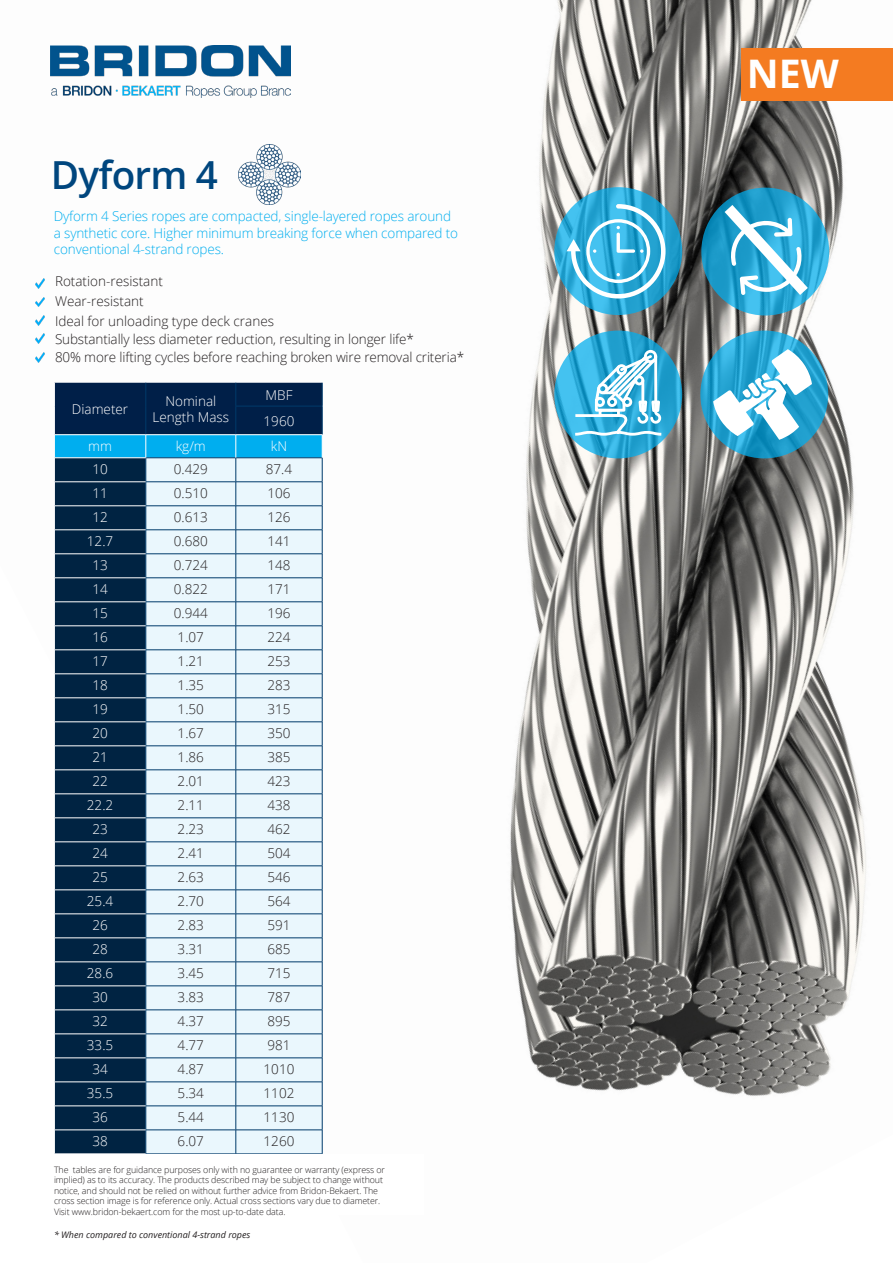
<style>
.page{position:relative;width:893px;height:1263px;background:#fff}
.page>*{position:absolute;margin:0;border:0;box-sizing:border-box;transform-origin:0 0}
.t1{font:700 39.45px "Open Sans";color:#fff}
.t2{font:600 38.7px "Open Sans";letter-spacing:-.02em;color:#00467e}
.t3{font:300 13.5px/18px "Open Sans";color:#231f20}
.t4{font:300 13.5px/16.2px "Open Sans";letter-spacing:-.01em;color:#00aeef}
.t5{font:300 13.5px/16.2px "Open Sans";color:#fff;text-align:center}
.t6{font:italic 9px "Open Sans";color:#231f20}
.t7{font:300 8.85px/10.6px "Open Sans";letter-spacing:-.01em;color:#231f20}
</style>
<div class="page">
<img style="left:35px;top:0;width:832px;height:1096px">
<img style="left:238px;top:144px;width:62px;height:61px">
<svg style="left:36px;top:279px;width:8px;height:10px"></svg>
<svg style="left:36px;top:297px;width:8px;height:10px"></svg>
<svg style="left:36px;top:315px;width:8px;height:10px"></svg>
<svg style="left:54px;top:383px;width:269px;height:771px"></svg>
<img style="left:51px;top:45px;width:239px;height:53px">
<svg style="left:36px;top:352px;width:8px;height:10px"></svg>
<svg style="left:36px;top:334px;width:8px;height:10px"></svg>
<div style="left:742px;top:48px;width:151px;height:53px;background:#f47b21"></div>
<svg style="left:554px;top:187px;width:128px;height:128px;fill:#23a1d0"></svg>
<svg style="left:701px;top:188px;width:128px;height:127px"></svg>
<svg style="left:554px;top:331px;width:128px;height:127px"></svg>
<svg style="left:700px;top:331px;width:128px;height:127px"></svg>
<svg style="left:714px;top:194px;width:105px;height:112px"></svg>
<svg style="left:713px;top:349px;width:99px;height:91px"></svg>
<svg style="left:567px;top:204px;width:98px;height:233px"></svg>
<div style="left:599px;top:409px;width:21px;height:8px;border:3px solid #fff"></div>
<p class="t2" style="left:51px;top:148px;width:169px">Dyform 4</p>
<p class="t4" style="left:54px;top:208px;width:406px">Dyform 4 Series ropes are compacted, single-layered ropes around a synthetic core. Higher minimum breaking force when compared to conventional 4-strand ropes.</p>
<p class="t3" style="left:55px;top:272px;width:109px">Rotation-resistant</p>
<p class="t3" style="left:55px;top:292px;width:90px">Wear-resistant</p>
<p class="t3" style="left:55px;top:311px;width:221px">Ideal for unloading type deck cranes</p>
<p class="t3" style="left:55px;top:330px;width:411px">Substantially less diameter reduction, resulting in longer life*<br>80% more lifting cycles before reaching broken wire removal criteria*</p>
<p class="t5" style="left:72px;top:400px;width:58px">Diameter</p>
<p class="t5" style="left:152px;top:392px;width:78px">Nominal<br>Length Mass</p>
<p class="t5" style="left:266px;top:386px;width:28px">MBF</p>
<p class="t5" style="left:264px;top:412px;width:32px">1960</p>
<p class="t5" style="left:88px;top:438px;width:25px">mm</p>
<p class="t5" style="left:176px;top:438px;width:32px">kg/m</p>
<p class="t5" style="left:271px;top:438px;width:18px">kN</p>
<p class="t5" style="left:92px;top:461px;width:17px">10</p>
<p class="t3" style="left:174px;top:460px;width:36px">0.429</p>
<p class="t3" style="left:266px;top:460px;width:28px">87.4</p>
<p class="t5" style="left:92px;top:485px;width:17px">11</p>
<p class="t3" style="left:174px;top:484px;width:36px">0.510</p>
<p class="t3" style="left:267px;top:484px;width:25px">106</p>
<p class="t5" style="left:92px;top:509px;width:17px">12</p>
<p class="t3" style="left:174px;top:508px;width:36px">0.613</p>
<p class="t3" style="left:267px;top:508px;width:25px">126</p>
<p class="t5" style="left:87px;top:533px;width:28px">12.7</p>
<p class="t3" style="left:174px;top:532px;width:36px">0.680</p>
<p class="t3" style="left:267px;top:532px;width:25px">141</p>
<p class="t5" style="left:92px;top:557px;width:17px">13</p>
<p class="t3" style="left:174px;top:556px;width:36px">0.724</p>
<p class="t3" style="left:267px;top:556px;width:25px">148</p>
<p class="t5" style="left:92px;top:581px;width:17px">14</p>
<p class="t3" style="left:174px;top:580px;width:36px">0.822</p>
<p class="t3" style="left:267px;top:580px;width:25px">171</p>
<p class="t5" style="left:92px;top:605px;width:17px">15</p>
<p class="t3" style="left:174px;top:604px;width:36px">0.944</p>
<p class="t3" style="left:267px;top:604px;width:25px">196</p>
<p class="t5" style="left:92px;top:629px;width:17px">16</p>
<p class="t3" style="left:178px;top:628px;width:28px">1.07</p>
<p class="t3" style="left:267px;top:628px;width:25px">224</p>
<p class="t5" style="left:92px;top:653px;width:17px">17</p>
<p class="t3" style="left:178px;top:652px;width:28px">1.21</p>
<p class="t3" style="left:267px;top:652px;width:25px">253</p>
<p class="t5" style="left:92px;top:677px;width:17px">18</p>
<p class="t3" style="left:178px;top:676px;width:28px">1.35</p>
<p class="t3" style="left:267px;top:676px;width:25px">283</p>
<p class="t5" style="left:92px;top:701px;width:17px">19</p>
<p class="t3" style="left:178px;top:700px;width:28px">1.50</p>
<p class="t3" style="left:267px;top:700px;width:25px">315</p>
<p class="t5" style="left:92px;top:725px;width:17px">20</p>
<p class="t3" style="left:178px;top:724px;width:28px">1.67</p>
<p class="t3" style="left:267px;top:724px;width:25px">350</p>
<p class="t5" style="left:92px;top:749px;width:17px">21</p>
<p class="t3" style="left:178px;top:748px;width:28px">1.86</p>
<p class="t3" style="left:267px;top:748px;width:25px">385</p>
<p class="t5" style="left:92px;top:773px;width:17px">22</p>
<p class="t3" style="left:178px;top:772px;width:28px">2.01</p>
<p class="t3" style="left:267px;top:772px;width:25px">423</p>
<p class="t5" style="left:87px;top:797px;width:28px">22.2</p>
<p class="t3" style="left:178px;top:796px;width:28px">2.11</p>
<p class="t3" style="left:267px;top:796px;width:25px">438</p>
<p class="t5" style="left:92px;top:821px;width:17px">23</p>
<p class="t3" style="left:178px;top:820px;width:28px">2.23</p>
<p class="t3" style="left:267px;top:820px;width:25px">462</p>
<p class="t5" style="left:92px;top:845px;width:17px">24</p>
<p class="t3" style="left:178px;top:844px;width:28px">2.41</p>
<p class="t3" style="left:267px;top:844px;width:25px">504</p>
<p class="t5" style="left:92px;top:869px;width:17px">25</p>
<p class="t3" style="left:178px;top:868px;width:28px">2.63</p>
<p class="t3" style="left:267px;top:868px;width:25px">546</p>
<p class="t5" style="left:87px;top:893px;width:28px">25.4</p>
<p class="t3" style="left:178px;top:892px;width:28px">2.70</p>
<p class="t3" style="left:267px;top:892px;width:25px">564</p>
<p class="t5" style="left:92px;top:917px;width:17px">26</p>
<p class="t3" style="left:178px;top:916px;width:28px">2.83</p>
<p class="t3" style="left:267px;top:916px;width:25px">591</p>
<p class="t5" style="left:92px;top:941px;width:17px">28</p>
<p class="t3" style="left:178px;top:940px;width:28px">3.31</p>
<p class="t3" style="left:267px;top:940px;width:25px">685</p>
<p class="t5" style="left:87px;top:965px;width:28px">28.6</p>
<p class="t3" style="left:178px;top:964px;width:28px">3.45</p>
<p class="t3" style="left:267px;top:964px;width:25px">715</p>
<p class="t5" style="left:92px;top:989px;width:17px">30</p>
<p class="t3" style="left:178px;top:988px;width:28px">3.83</p>
<p class="t3" style="left:267px;top:988px;width:25px">787</p>
<p class="t5" style="left:92px;top:1013px;width:17px">32</p>
<p class="t3" style="left:178px;top:1012px;width:28px">4.37</p>
<p class="t3" style="left:267px;top:1012px;width:25px">895</p>
<p class="t5" style="left:87px;top:1037px;width:28px">33.5</p>
<p class="t3" style="left:178px;top:1036px;width:28px">4.77</p>
<p class="t3" style="left:267px;top:1036px;width:25px">981</p>
<p class="t5" style="left:92px;top:1061px;width:17px">34</p>
<p class="t3" style="left:178px;top:1060px;width:28px">4.87</p>
<p class="t3" style="left:264px;top:1060px;width:32px">1010</p>
<p class="t5" style="left:87px;top:1085px;width:28px">35.5</p>
<p class="t3" style="left:178px;top:1084px;width:28px">5.34</p>
<p class="t3" style="left:264px;top:1084px;width:32px">1102</p>
<p class="t5" style="left:92px;top:1109px;width:17px">36</p>
<p class="t3" style="left:178px;top:1108px;width:28px">5.44</p>
<p class="t3" style="left:264px;top:1108px;width:32px">1130</p>
<p class="t5" style="left:92px;top:1133px;width:17px">38</p>
<p class="t3" style="left:178px;top:1132px;width:28px">6.07</p>
<p class="t3" style="left:264px;top:1132px;width:32px">1260</p>
<p class="t7" style="left:54px;top:1164px;width:333px">The tables are for guidance purposes only with no guarantee or warranty (express or implied) as to its accuracy. The products described may be subject to change without notice, and should not be relied on without further advice from Bridon-Bekaert. The cross section image is for reference only. Actual cross sections vary due to diameter.<br>Visit www.bridon-bekaert.com for the most up-to-date data.</p>
<p class="t6" style="left:54px;top:1228px;width:198px">* When compared to conventional 4-strand ropes</p>
<p class="t1" style="left:747px;top:46px;width:94px">NEW</p>
</div>
